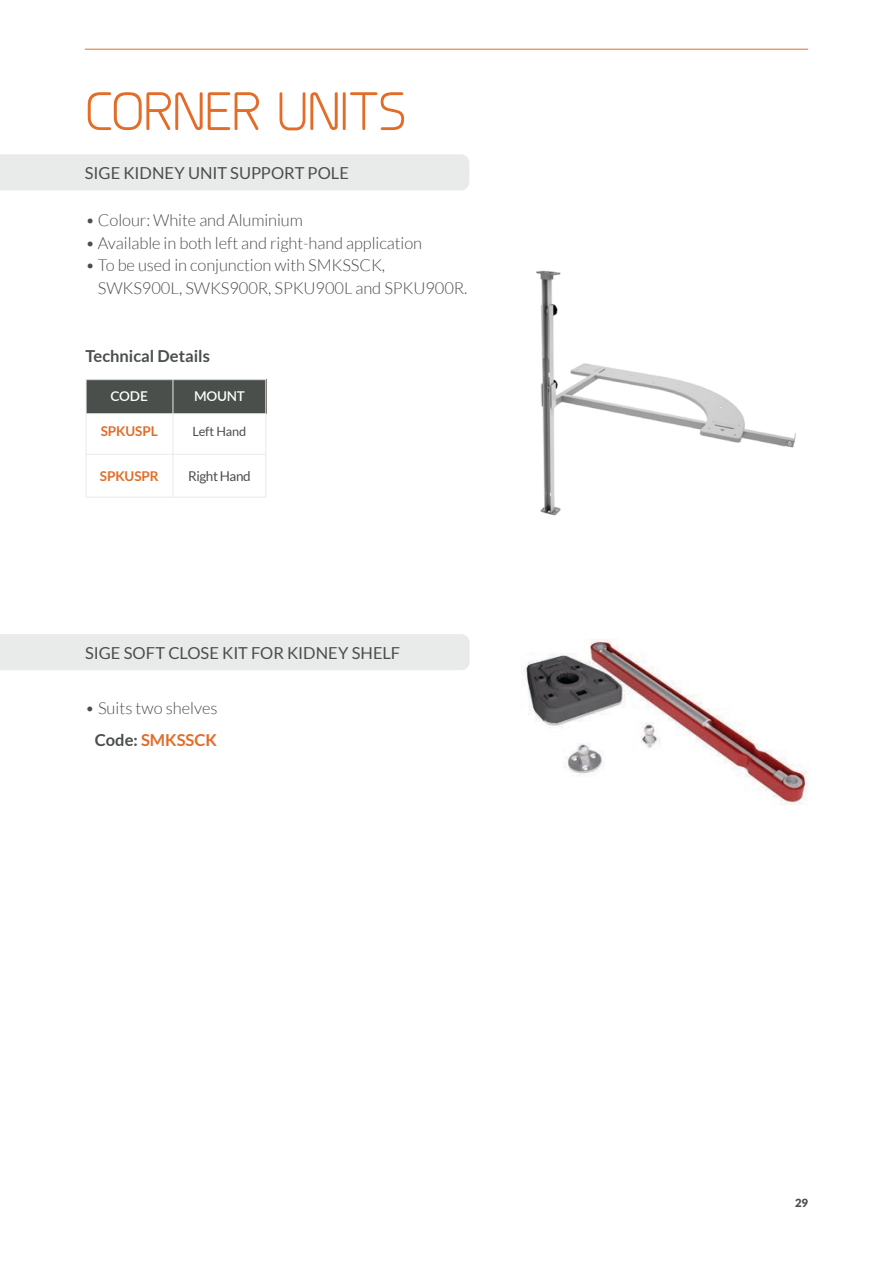
<style>
.page{position:relative;width:893px;height:1263px;background:#fff}
.page>*{position:absolute;margin:0;border:0;box-sizing:border-box;transform-origin:0 0}
.H2___9pt{font:54px "Planer";letter-spacing:-.02em;color:#e26c28}
.Page_Body_Text_-_Whi{font:300 16.5px/31.5px "Lato";letter-spacing:-.005em;color:#4a4f4c;text-align:center}
.H2___9pt-2{font:16.5px "Lato";color:#4a4f4c}
.Page_Body_Text_-_Whi-2{font:700 16.5px "Lato";color:#4a4f4c}
.Page_Body_Text_-_Whi-3{font:700 13.5px "Lato";letter-spacing:-.01em;color:#e26c28}
.Page_Body_Text_-_Whi-4{font:600 13.5px "Lato";letter-spacing:-.02em;color:#fff}
.Page_Body_Text_-_Whi-5{font:13.5px "Lato";letter-spacing:-.03em;color:#4a4f4c}
.Page_Body_Text_-_Whi-6{font:12.75px "Lato";letter-spacing:-.01em;color:#4a4f4c}
.t1{font:900 11.25px "Lato";color:#4a4f4c}
.s1{font-weight:700}
.s2{font-weight:700;color:#e26c28}
</style>
<div class="page">
<div style="left:0;top:154px;width:469px;height:36px;background:#e9eaea"></div>
<div style="left:0;top:634px;width:470px;height:36px;background:#e9eaea"></div>
<img style="left:536px;top:270px;width:260px;height:246px">
<div style="left:86px;top:379px;width:180px;height:35px;background:#4a4f4c"></div>
<div style="left:86px;top:379px;width:180px;height:119px;border:1px solid #e9eaea"></div>
<hr style="left:86px;top:413px;width:180px;height:1px;background:#e9eaea">
<hr style="left:86px;top:454px;width:180px;height:1px;background:#e9eaea">
<hr style="left:173px;top:379px;width:1px;height:118px;background:#e9eaea">
<img style="left:521px;top:639px;width:287px;height:166px">
<hr style="left:85px;top:49px;width:723px;height:1px;background:#e26c28">
<p class="H2___9pt" style="left:85px;top:80px;width:323px">CORNER UNITS</p>
<p class="H2___9pt-2" style="left:85px;top:164px;width:266px">SIGE KIDNEY UNIT SUPPORT POLE</p>
<p class="Page_Body_Text_-_Whi" style="left:85px;top:205px;width:219px">• Colour: White and Aluminium</p>
<p class="Page_Body_Text_-_Whi" style="left:85px;top:227px;width:338px">• Available in both left and right-hand application</p>
<p class="Page_Body_Text_-_Whi" style="left:85px;top:250px;width:301px">• To be used in conjunction with SMKSSCK,</p>
<p class="Page_Body_Text_-_Whi" style="left:98px;top:272px;width:371px">SWKS900L, SWKS900R, SPKU900L and SPKU900R.</p>
<p class="Page_Body_Text_-_Whi-2" style="left:85px;top:347px;width:126px">Technical Details</p>
<p class="Page_Body_Text_-_Whi-4" style="left:111px;top:386px;width:39px">CODE</p>
<p class="Page_Body_Text_-_Whi-4" style="left:194px;top:386px;width:52px">MOUNT</p>
<p class="Page_Body_Text_-_Whi-3" style="left:101px;top:424px;width:58px">SPKUSPL</p>
<p class="Page_Body_Text_-_Whi-3" style="left:100px;top:468px;width:60px">SPKUSPR</p>
<p class="Page_Body_Text_-_Whi-6" style="left:192px;top:424px;width:55px">Left Hand</p>
<p class="Page_Body_Text_-_Whi-5" style="left:188px;top:468px;width:64px">Right Hand</p>
<p class="H2___9pt-2" style="left:85px;top:644px;width:317px">SIGE SOFT CLOSE KIT FOR KIDNEY SHELF</p>
<p class="Page_Body_Text_-_Whi" style="left:85px;top:693px;width:134px">• Suits two shelves<br><span class="s1">Code:</span> <span class="s2">SMKSSCK</span></p>
<p class="t1" style="left:795px;top:1197px;width:14px">29</p>
</div>
